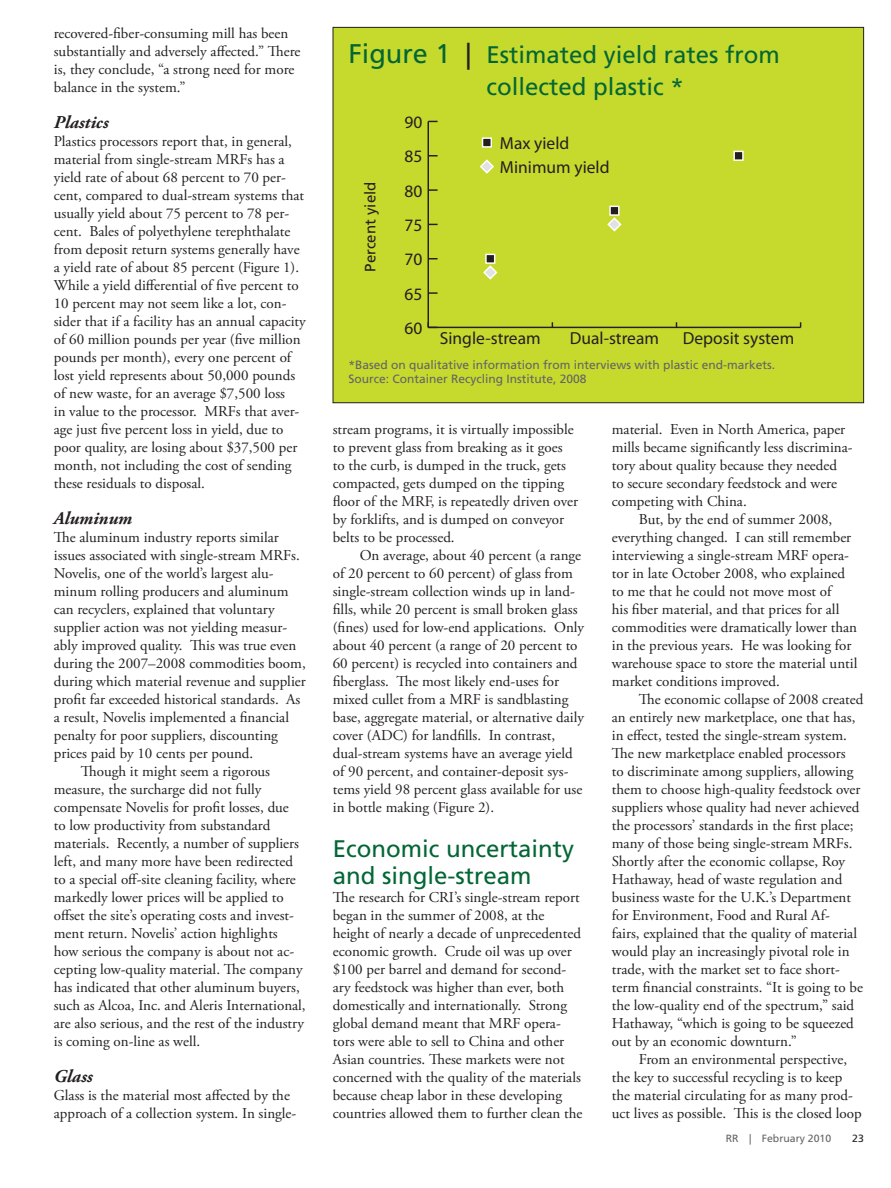
<style>
.page{position:relative;width:891px;height:1188px;background:#fff}
.page>*{position:absolute;margin:0;border:0;box-sizing:border-box;transform-origin:0 0}
.t1{font:24px/27px "Frutiger LT Std";color:#036635}
.t2{font:italic 700 18px "Adobe Garamond Pro";color:#231f20}
.t3{font:17.4px "Myriad Pro";color:#231f20}
.t4{font:15px/18px "Adobe Garamond Pro";color:#231f20}
.t5{font:15px "Frutiger LT Std";color:#231f20}
.t6{font:12px/14.4px "Frutiger LT Std";color:#636467}
.t7{font:10.5px "Frutiger LT Std";color:#636467}
.t8{font:10.5px "Frutiger LT Std";color:#231f20}
.s1{font-size:27px}
.s2{font-size:27px;color:#231f20}
</style>
<div class="page">
<div style="left:333px;top:27px;width:531px;height:376px;background:#c6d92d"></div>
<hr style="left:428px;top:327px;width:373px;height:1px;background:#231f20">
<hr style="left:428px;top:121px;width:1px;height:206px;background:#231f20">
<svg style="left:429px;top:292px;width:9px;height:2px"></svg>
<svg style="left:429px;top:189px;width:9px;height:2px"></svg>
<svg style="left:479px;top:159px;width:15px;height:15px"></svg>
<svg style="left:483px;top:265px;width:15px;height:15px"></svg>
<svg style="left:607px;top:217px;width:15px;height:15px"></svg>
<div style="left:483px;top:138px;width:8px;height:9px;background:#231f20"></div>
<div style="left:482px;top:137px;width:10px;height:11px;border:1px solid #fff"></div>
<div style="left:486px;top:254px;width:9px;height:9px;background:#231f20"></div>
<div style="left:485px;top:254px;width:10px;height:10px;border:1px solid #fff"></div>
<div style="left:610px;top:206px;width:9px;height:9px;background:#231f20"></div>
<div style="left:609px;top:206px;width:11px;height:10px;border:1px solid #fff"></div>
<div style="left:734px;top:151px;width:9px;height:9px;background:#231f20"></div>
<div style="left:733px;top:151px;width:11px;height:10px;border:1px solid #fff"></div>
<p class="t4" style="left:54px;top:25px;width:248px">recovered-fiber-consuming mill has been substantially and adversely affected.” There is, they conclude, “a strong need for more balance in the system.”</p>
<p class="t2" style="left:54px;top:112px;width:56px">Plastics</p>
<p class="t4" style="left:54px;top:133px;width:253px">Plastics processors report that, in general, material from single-stream MRFs has a yield rate of about 68 percent to 70 per&shy;cent, compared to dual-stream systems that usually yield about 75 percent to 78 per&shy;cent. Bales of polyethylene terephthalate from deposit return systems generally have a yield rate of about 85 percent (Figure 1).<br>While a yield differential of five percent to 10 percent may not seem like a lot, con&shy;sider that if a facility has an annual capacity of 60 million pounds per year (five million pounds per month), every one percent of lost yield represents about 50,000 pounds of new waste, for an average $7,500 loss<br>in value to the processor. MRFs that aver&shy;age just five percent loss in yield, due to poor quality, are losing about $37,500 per month, not including the cost of sending these residuals to disposal.</p>
<p class="t2" style="left:54px;top:508px;width:80px">Aluminum</p>
<p class="t4" style="left:54px;top:529px;width:227px">The aluminum industry reports similar</p>
<p class="t4" style="left:54px;top:547px;width:248px">issues associated with single-stream MRFs.</p>
<p class="t4" style="left:54px;top:565px;width:221px">Novelis, one of the world’s largest alu-</p>
<p class="t4" style="left:54px;top:583px;width:236px">minum rolling producers and aluminum</p>
<p class="t4" style="left:54px;top:601px;width:222px">can recyclers, explained that voluntary</p>
<p class="t4" style="left:54px;top:619px;width:235px">supplier action was not yielding measur-</p>
<p class="t4" style="left:54px;top:637px;width:244px">ably improved quality. This was true even</p>
<p class="t4" style="left:54px;top:655px;width:253px">during the 2007–2008 commodities boom,</p>
<p class="t4" style="left:54px;top:673px;width:253px">during which material revenue and supplier</p>
<p class="t4" style="left:54px;top:691px;width:248px">profit far exceeded historical standards. As</p>
<p class="t4" style="left:54px;top:709px;width:237px">a result, Novelis implemented a financial</p>
<p class="t4" style="left:54px;top:727px;width:226px">penalty for poor suppliers, discounting</p>
<p class="t4" style="left:54px;top:745px;width:201px">prices paid by 10 cents per pound.</p>
<p class="t4" style="left:81px;top:763px;width:191px">Though it might seem a rigorous</p>
<p class="t4" style="left:54px;top:781px;width:209px">measure, the surcharge did not fully</p>
<p class="t4" style="left:54px;top:799px;width:237px">compensate Novelis for profit losses, due</p>
<p class="t4" style="left:54px;top:817px;width:218px">to low productivity from substandard</p>
<p class="t4" style="left:54px;top:835px;width:247px">materials. Recently, a number of suppliers</p>
<p class="t4" style="left:54px;top:853px;width:241px">left, and many more have been redirected</p>
<p class="t4" style="left:54px;top:871px;width:243px">to a special off-site cleaning facility, where</p>
<p class="t4" style="left:54px;top:889px;width:232px">markedly lower prices will be applied to</p>
<p class="t4" style="left:54px;top:907px;width:242px">offset the site’s operating costs and invest-</p>
<p class="t4" style="left:54px;top:925px;width:225px">ment return. Novelis’ action highlights</p>
<p class="t4" style="left:54px;top:943px;width:242px">how serious the company is about not ac-</p>
<p class="t4" style="left:54px;top:961px;width:250px">cepting low-quality material. The company</p>
<p class="t4" style="left:54px;top:979px;width:248px">has indicated that other aluminum buyers,</p>
<p class="t4" style="left:54px;top:997px;width:253px">such as Alcoa, Inc. and Aleris International,</p>
<p class="t4" style="left:54px;top:1015px;width:252px">are also serious, and the rest of the industry</p>
<p class="t4" style="left:54px;top:1033px;width:148px">is coming on-line as well.</p>
<p class="t2" style="left:54px;top:1066px;width:40px">Glass</p>
<p class="t4" style="left:54px;top:1087px;width:244px">Glass is the material most affected by the approach of a collection system. In single-</p>
<h1 class="t1" style="left:486px;top:39px;width:295px;line-height:32.4px;text-indent:-138px"><span class="s1">Figure 1</span> <span class="s2">|</span> Estimated yield rates from collected plastic *</h1>
<p class="t5" style="left:362px;top:272px;width:92px;rotate:-90deg">Percent yield</p>
<p class="t3" style="left:405px;top:111px;width:19px">90</p>
<p class="t3" style="left:405px;top:146px;width:19px">85</p>
<p class="t3" style="left:405px;top:180px;width:19px">80</p>
<p class="t3" style="left:405px;top:214px;width:19px">75</p>
<p class="t3" style="left:405px;top:249px;width:19px">70</p>
<p class="t3" style="left:405px;top:283px;width:19px">65</p>
<p class="t3" style="left:405px;top:317px;width:19px">60</p>
<p class="t3" style="left:500px;top:132px;width:71px">Max yield</p>
<p class="t3" style="left:500px;top:157px;width:111px">Minimum yield</p>
<p class="t3" style="left:440px;top:327px;width:102px">Single-stream</p>
<p class="t3" style="left:570px;top:327px;width:91px">Dual-stream</p>
<p class="t3" style="left:683px;top:327px;width:113px">Deposit system</p>
<p class="t6" style="left:348px;top:358px;width:428px">*Based on qualitative information from interviews with plastic end-markets.<br>Source: Container Recycling Institute, 2008</p>
<p class="t4" style="left:333px;top:421px;width:247px">stream programs, it is virtually impossible to prevent glass from breaking as it goes to the curb, is dumped in the truck, gets compacted, gets dumped on the tipping floor of the MRF, is repeatedly driven over by forklifts, and is dumped on conveyor belts to be processed.</p>
<p class="t4" style="left:333px;top:547px;width:253px;text-indent:27px">On average, about 40 percent (a range of 20 percent to 60 percent) of glass from single-stream collection winds up in land&shy;fills, while 20 percent is small broken glass (fines) used for low-end applications. Only about 40 percent (a range of 20 percent to 60 percent) is recycled into containers and fiberglass. The most likely end-uses for mixed cullet from a MRF is sandblasting base, aggregate material, or alternative daily cover (ADC) for landfills. In contrast, dual-stream systems have an average yield of 90 percent, and container-deposit sys&shy;tems yield 98 percent glass available for use in bottle making (Figure 2).</p>
<h1 class="t1" style="left:333px;top:835px;width:243px">Economic uncertainty and single-stream</h1>
<p class="t4" style="left:333px;top:889px;width:251px">The research for CRI’s single-stream report began in the summer of 2008, at the height of nearly a decade of unprecedented economic growth. Crude oil was up over $100 per barrel and demand for second&shy;ary feedstock was higher than ever, both domestically and internationally. Strong global demand meant that MRF opera&shy;tors were able to sell to China and other Asian countries. These markets were not concerned with the quality of the materials because cheap labor in these developing countries allowed them to further clean the</p>
<p class="t4" style="left:612px;top:421px;width:242px">material. Even in North America, paper mills became significantly less discrimina&shy;tory about quality because they needed to secure secondary feedstock and were competing with China.</p>
<p class="t4" style="left:612px;top:511px;width:247px;text-indent:27px">But, by the end of summer 2008, everything changed. I can still remember interviewing a single-stream MRF opera&shy;tor in late October 2008, who explained to me that he could not move most of<br>his fiber material, and that prices for all commodities were dramatically lower than in the previous years. He was looking for warehouse space to store the material until market conditions improved.</p>
<p class="t4" style="left:612px;top:691px;width:253px;text-indent:27px">The economic collapse of 2008 created an entirely new marketplace, one that has, in effect, tested the single-stream system.<br>The new marketplace enabled processors<br>to discriminate among suppliers, allowing them to choose high-quality feedstock over suppliers whose quality had never achieved the processors’ standards in the first place; many of those being single-stream MRFs.<br>Shortly after the economic collapse, Roy Hathaway, head of waste regulation and business waste for the U.K.’s Department for Environment, Food and Rural Af-<br>fairs, explained that the quality of material would play an increasingly pivotal role in trade, with the market set to face short&shy;term financial constraints. “It is going to be the low-quality end of the spectrum,” said Hathaway, “which is going to be squeezed out by an economic downturn.”</p>
<p class="t4" style="left:612px;top:1051px;width:251px;text-indent:27px">From an environmental perspective, the key to successful recycling is to keep the material circulating for as many prod&shy;uct lives as possible. This is the closed loop</p>
<p class="t7" style="left:726px;top:1132px;width:107px">RR | February 2010</p>
<p class="t8" style="left:852px;top:1132px;width:13px">23</p>
</div>
